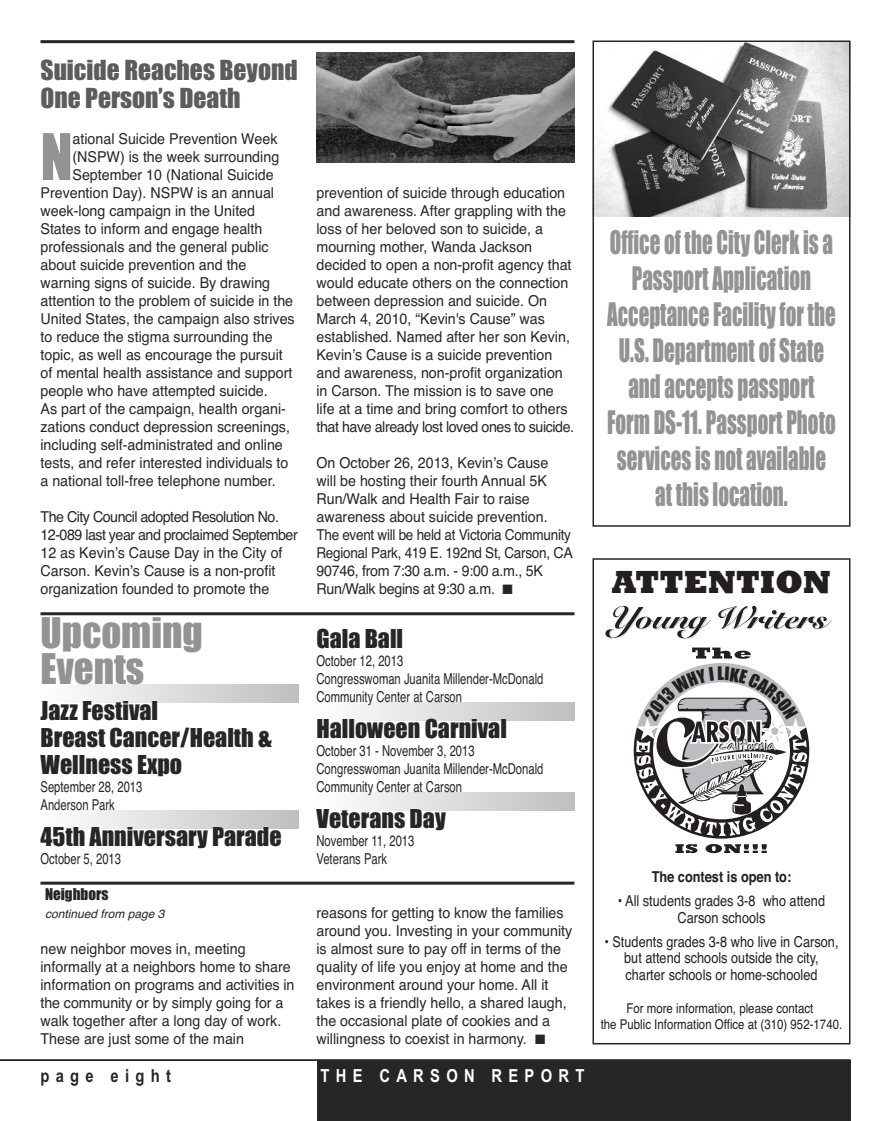
<style>
.page{position:relative;width:891px;height:1121px;background:#fff}
.page>*{position:absolute;margin:0;border:0;box-sizing:border-box;transform-origin:0 0}
.t1{font:59.4px "Impact";color:#939393}
.t2{font:39px/36px "Impact";color:#939393}
.t3{font:800 32.55px "Rockwell";color:#231f20}
.t4{font:30px/36px "Impact";color:#939393;text-align:center;scale:.7 1}
.t5{font:25.5px/27px "Impact";color:#5d5c5d}
.t6{font:24px/27px "Impact";color:#272627}
.t7{font:700 18px "Arial Narrow";letter-spacing:.35em;color:#fff}
.t8{font:700 18px "Arial Narrow";letter-spacing:.35em;color:#272627}
.t9{font:15px/18px "Helvetica";color:#272627;scale:.95 1}
.t10{font:15px/18px "Helvetica";color:#272627;scale:.75 1}
.t11{font:15px/16.5px "Helvetica";color:#231f20;text-align:center;scale:.85 1}
.t12{font:700 15px "Helvetica";color:#231f20;scale:.85 1}
.t13{font:15px "Impact";color:#272627}
.t14{font:13.5px/16.5px "Helvetica";color:#231f20;text-align:center;scale:.85 1}
.t15{font:italic 12px "Helvetica";color:#272627}
</style>
<div class="page">
<div style="left:40px;top:810px;width:258px;height:18px;background:linear-gradient(to right,#fff,#c0bfc0)"></div>
<div style="left:317px;top:702px;width:257px;height:18px;background:linear-gradient(to right,#fff,#bfbfbf)"></div>
<div style="left:317px;top:792px;width:257px;height:18px;background:linear-gradient(to right,#fff,#bfbfbf)"></div>
<div style="left:40px;top:684px;width:258px;height:18px;background:linear-gradient(to right,#fff,#c0bfc0)"></div>
<img style="left:596px;top:43px;width:251px;height:173px">
<div style="left:317px;top:1060px;width:533px;height:60px;background:#272627"></div>
<hr style="left:0;top:1059px;width:850px;height:1px;background:#272627">
<hr style="left:40px;top:40px;width:534px;height:3px;background:#272627">
<div style="left:593px;top:40px;width:257px;height:486px;border:2px solid #272627"></div>
<svg style="left:605px;top:605px;width:227px;height:249px"></svg>
<div style="left:593px;top:558px;width:257px;height:486px;border:2px solid #272627"></div>
<hr style="left:40px;top:881px;width:534px;height:3px;background:#272627">
<img style="left:317px;top:53px;width:257px;height:109px">
<hr style="left:40px;top:612px;width:534px;height:3px;background:#272627">
<svg style="left:634px;top:647px;width:175px;height:191px"></svg>
<h3 class="t5" style="left:40px;top:58px;width:259px">Suicide Reaches Beyond<br>One Person’s Death</h3>
<h1 class="t1" style="left:40px;top:125px;width:34px">N</h1>
<p class="t9" style="left:73px;top:130px;width:217px">ational Suicide Prevention Week</p>
<p class="t9" style="left:73px;top:148px;width:219px">(NSPW) is the week surrounding</p>
<p class="t9" style="left:73px;top:166px;width:213px">September 10 (National Suicide</p>
<p class="t9" style="left:41px;top:184px;width:247px">Prevention Day). NSPW is an annual</p>
<p class="t9" style="left:41px;top:202px;width:227px">week-long campaign in the United</p>
<p class="t9" style="left:41px;top:220px;width:235px">States to inform and engage health</p>
<p class="t9" style="left:41px;top:238px;width:242px">professionals and the general public</p>
<p class="t9" style="left:41px;top:256px;width:218px">about suicide prevention and the</p>
<p class="t9" style="left:41px;top:274px;width:243px">warning signs of suicide. By drawing</p>
<p class="t9" style="left:41px;top:292px;width:267px">attention to the problem of suicide in the</p>
<p class="t9" style="left:41px;top:310px;width:269px">United States, the campaign also strives</p>
<p class="t9" style="left:41px;top:328px;width:246px">to reduce the stigma surrounding the</p>
<p class="t9" style="left:41px;top:346px;width:257px">topic, as well as encourage the pursuit</p>
<p class="t9" style="left:41px;top:364px;width:267px">of mental health assistance and support</p>
<p class="t9" style="left:41px;top:382px;width:241px">people who have attempted suicide.</p>
<p class="t9" style="left:41px;top:400px;width:260px">As part of the campaign, health organi-</p>
<p class="t9" style="left:41px;top:418px;width:264px">zations conduct depression screenings,</p>
<p class="t9" style="left:41px;top:436px;width:257px">including self-administrated and online</p>
<p class="t9" style="left:41px;top:454px;width:262px">tests, and refer interested individuals to</p>
<p class="t9" style="left:41px;top:472px;width:249px">a national toll-free telephone number.</p>
<p class="t9" style="left:41px;top:508px;width:272px">The City Council adopted Resolution No.<br>12-089 last year and proclaimed September 12 as Kevin’s Cause Day in the City of Carson. Kevin’s Cause is a non-profit organization founded to promote the</p>
<h2 class="t2" style="left:40px;top:617px;width:164px">Upcoming<br>Events</h2>
<h3 class="t6" style="left:40px;top:698px;width:233px">Jazz Festival<br>Breast Cancer/Health &amp;<br>Wellness Expo</h3>
<p class="t10" style="left:40px;top:778px;width:137px">September 28, 2013<br>Anderson Park</p>
<h3 class="t6" style="left:40px;top:824px;width:243px">45th Anniversary Parade</h3>
<p class="t10" style="left:40px;top:850px;width:109px">October 5, 2013</p>
<p class="t13" style="left:45px;top:886px;width:65px">Neighbors</p>
<p class="t15" style="left:45px;top:907px;width:121px">continued from page 3</p>
<p class="t9" style="left:40px;top:940px;width:269px">new neighbor moves in, meeting informally at a neighbors home to share information on programs and activities in the community or by simply going for a walk together after a long day of work.<br>These are just some of the main</p>
<p class="t9" style="left:316px;top:184px;width:273px">prevention of suicide through education and awareness. After grappling with the loss of her beloved son to suicide, a mourning mother, Wanda Jackson decided to open a non-profit agency that would educate others on the connection between depression and suicide. On March 4, 2010, “Kevin's Cause” was established. Named after her son Kevin, Kevin’s Cause is a suicide prevention and awareness, non-profit organization in Carson. The mission is to save one life at a time and bring comfort to others that have already lost loved ones to suicide.</p>
<p class="t9" style="left:316px;top:454px;width:272px">On October 26, 2013, Kevin’s Cause<br>will be hosting their fourth Annual 5K Run/Walk and Health Fair to raise awareness about suicide prevention.<br>The event will be held at Victoria Community Regional Park, 419 E. 192nd St, Carson, CA 90746, from 7:30 a.m. - 9:00 a.m., 5K Run/Walk begins at 9:30 a.m. ■</p>
<h3 class="t6" style="left:316px;top:626px;width:88px">Gala Ball</h3>
<p class="t10" style="left:316px;top:652px;width:304px">October 12, 2013<br>Congresswoman Juanita Millender-McDonald<br>Community Center at Carson</p>
<h3 class="t6" style="left:316px;top:716px;width:192px">Halloween Carnival</h3>
<p class="t10" style="left:316px;top:742px;width:304px">October 31 - November 3, 2013<br>Congresswoman Juanita Millender-McDonald<br>Community Center at Carson</p>
<h3 class="t6" style="left:316px;top:806px;width:131px">Veterans Day</h3>
<p class="t10" style="left:316px;top:832px;width:132px">November 11, 2013<br>Veterans Park</p>
<p class="t9" style="left:316px;top:903px;width:271px">reasons for getting to know the families around you. Investing in your community is almost sure to pay off in terms of the quality of life you enjoy at home and the environment around your home. All it takes is a friendly hello, a shared laugh, the occasional plate of cookies and a willingness to coexist in harmony. ■</p>
<p class="t8" style="left:40px;top:1064px;width:132px">page eight</p>
<p class="t7" style="left:321px;top:1064px;width:265px">THE CARSON REPORT</p>
<h3 class="t4" style="left:607px;top:226px;width:328px">Office of the City Clerk is a<br>Passport Application<br>Acceptance Facility for the<br>U.S. Department of State and accepts passport<br>Form DS-11. Passport Photo services is not available at this location.</h3>
<h3 class="t3" style="left:612px;top:563px;width:221px">ATTENTION</h3>
<p class="t12" style="left:652px;top:865px;width:166px">The contest is open to:</p>
<p class="t11" style="left:618px;top:893px;width:245px">• All students grades 3-8 who attend<br>Carson schools</p>
<p class="t11" style="left:604px;top:933px;width:277px">• Students grades 3-8 who live in Carson, but attend schools outside the city, charter schools or home-schooled</p>
<p class="t14" style="left:601px;top:1000px;width:286px">For more information, please contact<br>the Public Information Office at (310) 952-1740.</p>
</div>
